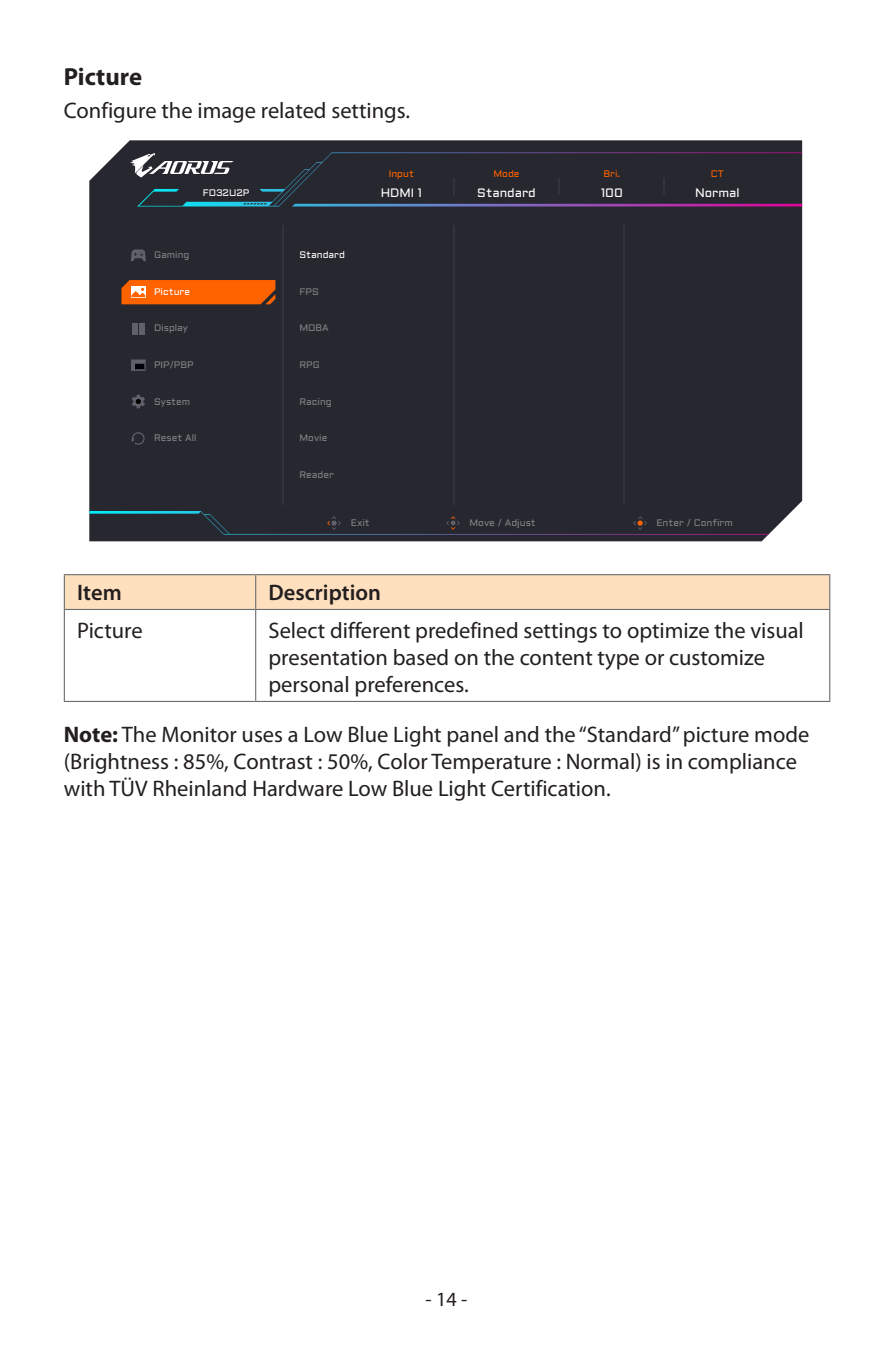
<style>
.page{position:relative;width:893px;height:1346px;background:#fff}
.page>*{position:absolute;margin:0;border:0;box-sizing:border-box;transform-origin:0 0}
.body_11pt_bold{font:700 24.75px "Myriad Pro";color:#231f20}
.body_10pt{font:22.5px/27px "Myriad Pro";color:#231f20}
.body_10pt-2{font:600 22.5px "Myriad Pro";color:#231f20}
.t1{font:20.25px "Myriad Pro";color:#231f20}
.body_5_6pt_AOROS_OSD{font:12.15px "Aldrich";color:#fff}
.body_5_6pt_AOROS_OSD-2{font:9.45px "Aldrich";color:#808285}
.body_5_6pt_AOROS_OSD-3{font:9.45px "Aldrich";color:#fff}
.body_5_6pt_AOROS_OSD-4{font:9.45px "Aldrich";color:#ff6300}
.body_7pt_AOROS_OSD{font:9.45px "Aldrich";color:#fff}
.s1{font-weight:700}
</style>
<div class="page">
<div style="left:65px;top:575px;width:764px;height:34px;background:#fee0bf"></div>
<hr style="left:64px;top:574px;width:192px;height:1px;background:#6c6d70">
<hr style="left:64px;top:575px;width:1px;height:34px;background:#6c6d70">
<hr style="left:256px;top:574px;width:574px;height:1px;background:#6c6d70">
<hr style="left:255px;top:575px;width:1px;height:34px;background:#6c6d70">
<hr style="left:829px;top:575px;width:1px;height:34px;background:#6c6d70">
<hr style="left:64px;top:609px;width:192px;height:1px;background:#6c6d70">
<hr style="left:64px;top:610px;width:1px;height:91px;background:#6c6d70">
<hr style="left:256px;top:609px;width:574px;height:1px;background:#6c6d70">
<hr style="left:255px;top:610px;width:1px;height:91px;background:#6c6d70">
<hr style="left:829px;top:610px;width:1px;height:91px;background:#6c6d70">
<hr style="left:64px;top:701px;width:192px;height:1px;background:#6c6d70">
<hr style="left:256px;top:701px;width:574px;height:1px;background:#6c6d70">
<div style="left:89px;top:140px;width:713px;height:401px;background:#27272f"></div>
<svg style="left:89px;top:511px;width:680px;height:24px;background:#292c36"></svg>
<hr style="left:623px;top:225px;width:2px;height:280px;background:#33333d">
<svg style="left:130px;top:152px;width:672px;height:54px;background:#2f303b"></svg>
<hr style="left:283px;top:225px;width:1px;height:280px;background:#33333d">
<hr style="left:453px;top:225px;width:1px;height:280px;background:#33333d">
<svg style="left:122px;top:280px;width:153px;height:24px;background:#f96609"></svg>
<svg style="left:132px;top:323px;width:12px;height:12px"></svg>
<svg style="left:131px;top:359px;width:15px;height:12px"></svg>
<div style="left:136px;top:364px;width:8px;height:5px;background:#00000a"></div>
<svg style="left:132px;top:395px;width:13px;height:13px"></svg>
<svg style="left:131px;top:431px;width:14px;height:14px"></svg>
<svg style="left:131px;top:249px;width:15px;height:12px"></svg>
<p class="body_11pt_bold" style="left:64px;top:60px;width:80px">Picture</p>
<p class="body_10pt" style="left:64px;top:96px;width:348px">Configure the image related settings.</p>
<p class="body_7pt_AOROS_OSD" style="left:203px;top:187px;width:48px">FO32U2P</p>
<p class="body_5_6pt_AOROS_OSD-2" style="left:154px;top:249px;width:37px">Gaming</p>
<p class="body_5_6pt_AOROS_OSD-3" style="left:154px;top:285px;width:38px">Picture</p>
<p class="body_5_6pt_AOROS_OSD-2" style="left:154px;top:322px;width:36px">Display</p>
<p class="body_5_6pt_AOROS_OSD-2" style="left:154px;top:358px;width:41px">PIP/PBP</p>
<p class="body_5_6pt_AOROS_OSD-2" style="left:154px;top:395px;width:38px">System</p>
<p class="body_5_6pt_AOROS_OSD-2" style="left:154px;top:431px;width:44px">Reset All</p>
<p class="body_5_6pt_AOROS_OSD-3" style="left:299px;top:249px;width:47px">Standard</p>
<p class="body_5_6pt_AOROS_OSD-2" style="left:299px;top:285px;width:21px">FPS</p>
<p class="body_5_6pt_AOROS_OSD-2" style="left:299px;top:322px;width:31px">MOBA</p>
<p class="body_5_6pt_AOROS_OSD-2" style="left:299px;top:358px;width:22px">RPG</p>
<p class="body_5_6pt_AOROS_OSD-2" style="left:299px;top:395px;width:34px">Racing</p>
<p class="body_5_6pt_AOROS_OSD-2" style="left:299px;top:431px;width:30px">Movie</p>
<p class="body_5_6pt_AOROS_OSD-2" style="left:299px;top:468px;width:36px">Reader</p>
<p class="body_5_6pt_AOROS_OSD-4" style="left:389px;top:167px;width:27px">Input</p>
<p class="body_5_6pt_AOROS_OSD" style="left:381px;top:184px;width:43px">HDMI 1</p>
<p class="body_5_6pt_AOROS_OSD-4" style="left:493px;top:167px;width:28px">Mode</p>
<p class="body_5_6pt_AOROS_OSD" style="left:477px;top:184px;width:60px">Standard</p>
<p class="body_5_6pt_AOROS_OSD-4" style="left:604px;top:167px;width:18px">Bri.</p>
<p class="body_5_6pt_AOROS_OSD" style="left:601px;top:184px;width:23px">100</p>
<p class="body_5_6pt_AOROS_OSD-4" style="left:711px;top:167px;width:14px">CT</p>
<p class="body_5_6pt_AOROS_OSD" style="left:695px;top:184px;width:46px">Normal</p>
<p class="body_5_6pt_AOROS_OSD-2" style="left:351px;top:516px;width:21px">Exit</p>
<p class="body_5_6pt_AOROS_OSD-2" style="left:469px;top:516px;width:68px">Move / Adjust</p>
<p class="body_5_6pt_AOROS_OSD-2" style="left:656px;top:516px;width:78px">Enter / Confirm</p>
<p class="body_10pt-2" style="left:77px;top:578px;width:46px">Item</p>
<p class="body_10pt-2" style="left:268px;top:578px;width:114px">Description</p>
<p class="body_10pt" style="left:77px;top:616px;width:67px">Picture</p>
<p class="body_10pt" style="left:268px;top:616px;width:537px">Select different predefined settings to optimize the visual presentation based on the content type or customize personal preferences.</p>
<p class="body_10pt" style="left:64px;top:720px;width:747px"><span class="s1">Note:</span> The Monitor uses a Low Blue Light panel and the “Standard” picture mode (Brightness : 85%, Contrast : 50%, Color Temperature : Normal) is in compliance with TÜV Rheinland Hardware Low Blue Light Certification.</p>
<p class="t1" style="left:426px;top:1286px;width:43px">- 14 -</p>
</div>
